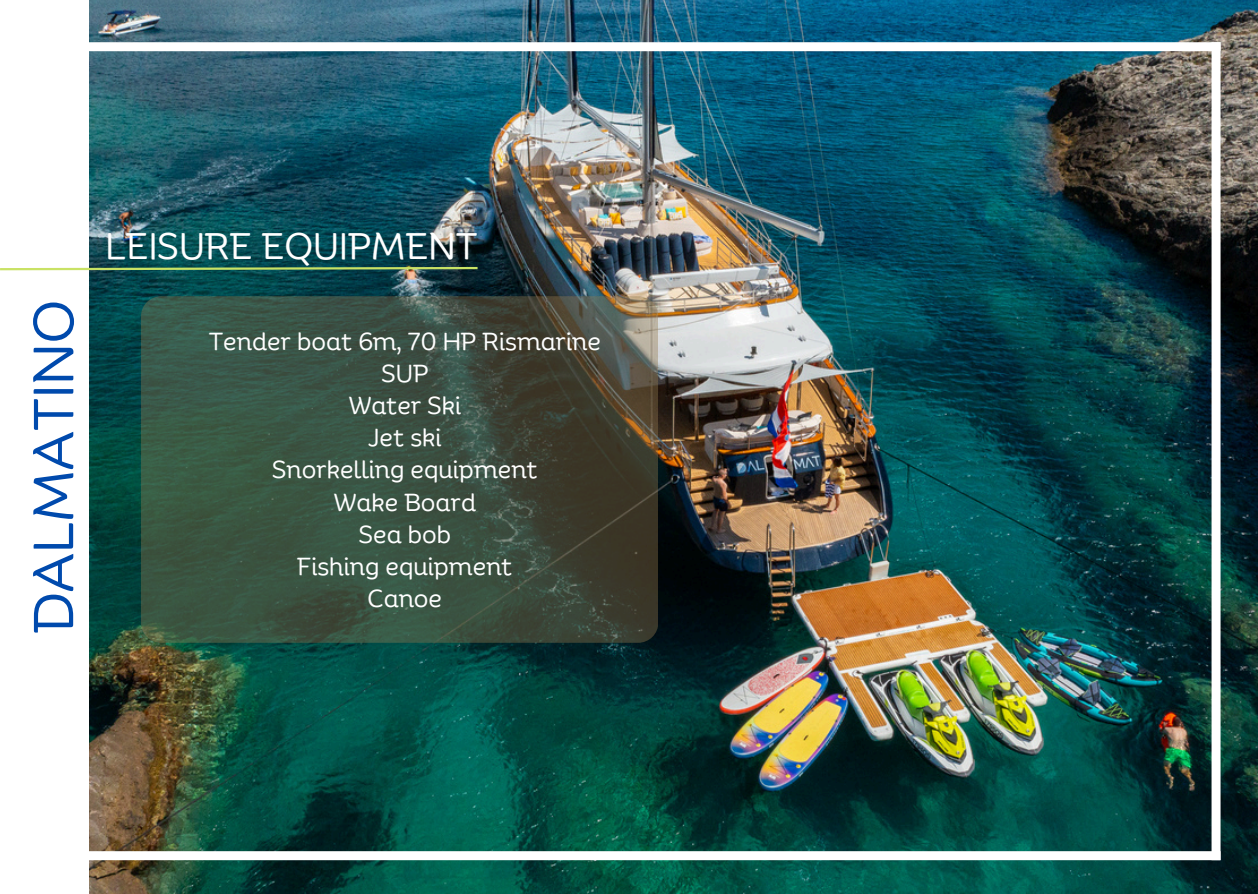
<style>
.page{position:relative;width:1258px;height:894px;background:#fff}
.page>*{position:absolute;margin:0;border:0;box-sizing:border-box;transform-origin:0 0}
.t1{font:54.6px "Binate Display";color:#004aad}
.t2{font:36px "Binate Display";color:#fff}
.t3{font:24px "Binate Display";color:#fff}
</style>
<div class="page">
<img style="left:89px;top:0;width:1169px;height:893px">
<div style="left:43px;top:42px;width:1177px;height:9px;background:#fff"></div>
<div style="left:47px;top:850px;width:1173px;height:9px;background:#fff"></div>
<div style="left:1211px;top:42px;width:9px;height:817px;background:#fff"></div>
<svg style="left:0;top:266px;width:480px;height:5px;background:#789d68"></svg>
<svg style="left:141px;top:296px;width:517px;height:346px;background:#3d4f3f"></svg>
<p class="t1" style="left:2px;top:633px;width:335px;rotate:-90deg">DALMATINO</p>
<h2 class="t2" style="left:106px;top:212px;width:373px">LEISURE EQUIPMENT</h2>
<p class="t3" style="left:209px;top:319px;width:394px">Tender boat 6m, 70 HP Rismarine</p>
<p class="t3" style="left:381px;top:351px;width:49px">SUP</p>
<p class="t3" style="left:349px;top:383px;width:114px">Water Ski</p>
<p class="t3" style="left:368px;top:415px;width:75px">Jet ski</p>
<p class="t3" style="left:272px;top:447px;width:267px">Snorkelling equipment</p>
<p class="t3" style="left:334px;top:479px;width:144px">Wake Board</p>
<p class="t3" style="left:359px;top:511px;width:94px">Sea bob</p>
<p class="t3" style="left:297px;top:543px;width:217px">Fishing equipment</p>
<h1 class="t3" style="left:367px;top:575px;width:76px">Canoe</h1>
</div>
